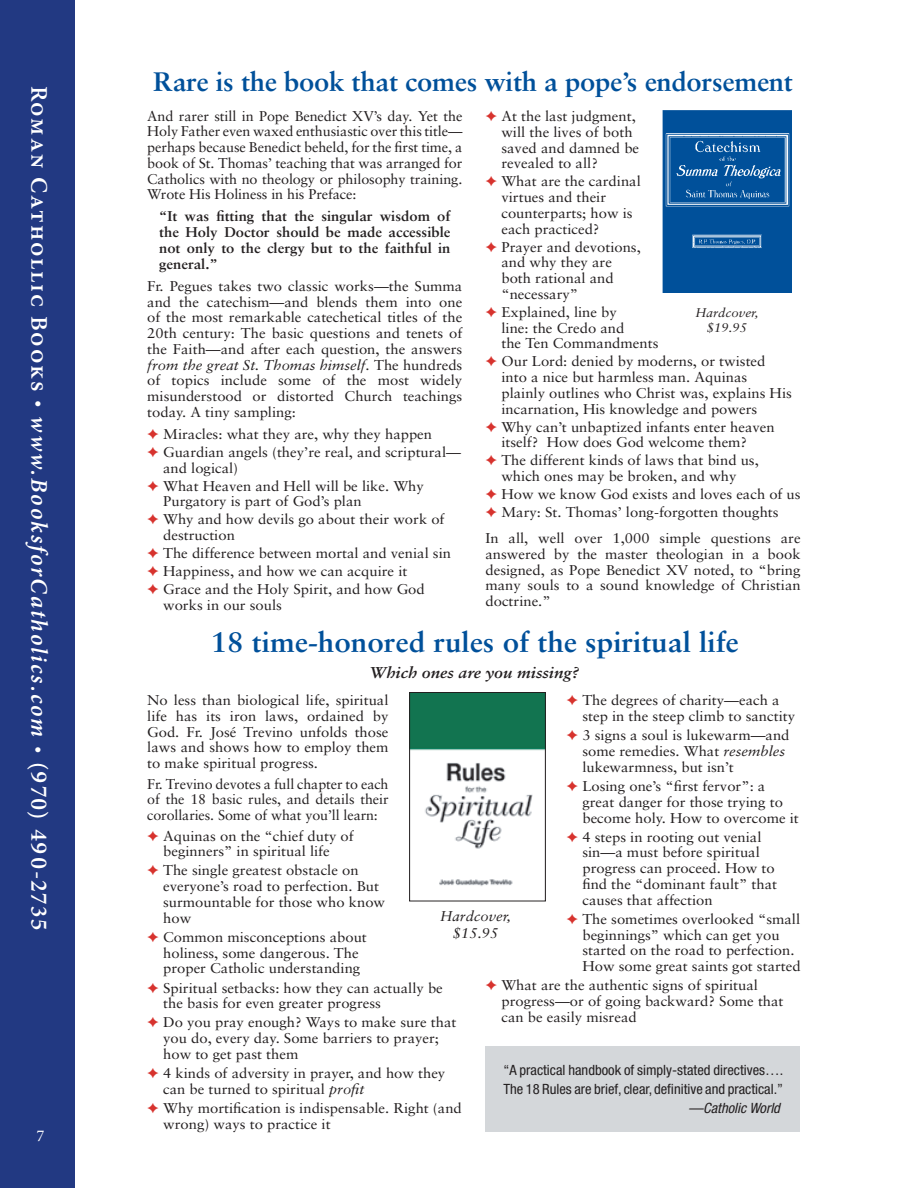
<style>
.page{position:relative;width:918px;height:1188px;background:#fff}
.page>*{position:absolute;margin:0;border:0;box-sizing:border-box;transform-origin:0 0}
.t1{font:700 28.35px "Sabon";color:#00509a;scale:1.05 1}
.t2{font:700 26.85px "Sabon";letter-spacing:-.01em;color:#00509a}
.t3{font:600 23.85px "Minion Pro";letter-spacing:.075em;color:#fff}
.t4{font:16.5px "Minion Pro";color:#fff}
.t5{font:italic 700 15.75px "Sabon";color:#231f20;scale:1.05 1}
.t6{font:14.1px/15.8px "Sabon";color:#231f20;scale:1.05 1}
.t7{font:14.1px/15.8px "Sabon";color:#231f20;text-align:justify}
.t8{font:700 14.1px/15.8px "Sabon";color:#231f20;text-align:justify;scale:1.05 1}
.t9{font:condensed 14.1px/18.9px "Helvetica Neue";color:#231f20}
.t10{font:italic 14.1px/17px "Sabon";color:#231f20;text-align:center;scale:1.05 1}
.t11{font:italic condensed 14.1px "Helvetica Neue";color:#231f20}
.t12{font:italic 12.6px/15.1px "Sabon";color:#231f20;text-align:center;scale:1.05 1}
.s1{font-size:18.9px}
.s2{font-style:italic}
.s3{color:#d7332e}
</style>
<div class="page">
<img style="left:663px;top:111px;width:129px;height:182px">
<div style="left:486px;top:1046px;width:314px;height:86px;background:#d4d7da"></div>
<img style="left:411px;top:694px;width:133px;height:192px">
<div style="left:409px;top:692px;width:137px;height:209px;border:1px solid #231f20"></div>
<div style="left:0;top:0;width:74px;height:1188px;background:#223982"></div>
<h3 class="t3" style="left:54px;top:86px;width:846px;rotate:90deg">Roman Cathollic Books <span class="s1">•</span> <span class="s2">www.BooksforCatholics.com</span> <span class="s1">•</span> (970) 490-2735</h3>
<p class="t4" style="left:37px;top:1129px;width:9px">7</p>
<h2 class="t2" style="left:153px;top:70px;width:641px">Rare is the book that comes with a pope’s endorsement</h2>
<p class="t7" style="left:147px;top:109px;width:317px">And rarer still in Pope Benedict XV’s day. Yet the Holy Father even waxed enthusiastic over this title— perhaps because Benedict beheld, for the first time, a book of St. Thomas’ teaching that was arranged for Catholics with no theology or philosophy training.<br>Wrote His Holiness in his Preface:</p>
<p class="t8" style="left:159px;top:210px;width:279px">“It was fitting that the singular wisdom of the Holy Doctor should be made accessible not only to the clergy but to the faithful in general.”</p>
<p class="t6" style="left:147px;top:279px;width:302px;text-align:justify">Fr. Pegues takes two classic works—the Summa and the catechism—and blends them into one of the most remarkable catechetical titles of the 20th century: The basic questions and tenets of the Faith—and after each question, the answers <span class="s2">from the great St. Thomas himself.</span> The hundreds of topics include some of the most widely misunderstood or distorted Church teachings today. A tiny sampling:</p>
<p class="t6" style="left:147px;top:426px;width:300px;line-height:18px"><span class="s3">✦</span> Miracles: what they are, why they happen<br><span class="s3">✦</span> Guardian angels (they’re real, and scriptural—</p>
<p class="t6" style="left:147px;top:460px;width:265px;line-height:18px;text-indent:16px">and logical)<br><span class="s3">✦</span> What Heaven and Hell will be like. Why</p>
<p class="t6" style="left:147px;top:494px;width:285px;line-height:18px;text-indent:16px">Purgatory is part of God’s plan<br><span class="s3">✦</span> Why and how devils go about their work of</p>
<p class="t6" style="left:147px;top:527px;width:291px;line-height:18px;text-indent:16px">destruction<br><span class="s3">✦</span> The difference between mortal and venial sin <span class="s3">✦</span> Happiness, and how we can acquire it<br><span class="s3">✦</span> Grace and the Holy Spirit, and how God</p>
<p class="t6" style="left:163px;top:598px;width:115px">works in our souls</p>
<p class="t6" style="left:501px;top:110px;width:133px;text-indent:-16px"><span class="s3">✦</span> At the last judgment, will the lives of both saved and damned be revealed to all?</p>
<p class="t6" style="left:501px;top:175px;width:134px;text-indent:-16px"><span class="s3">✦</span> What are the cardinal virtues and their counterparts; how is each practiced?</p>
<p class="t6" style="left:501px;top:240px;width:134px;text-indent:-16px"><span class="s3">✦</span> Prayer and devotions, and why they are both rational and “necessary”</p>
<p class="t6" style="left:501px;top:305px;width:151px;text-indent:-16px"><span class="s3">✦</span> Explained, line by<br>line: the Credo and<br>the Ten Commandments</p>
<p class="t6" style="left:501px;top:355px;width:278px;text-indent:-16px"><span class="s3">✦</span> Our Lord: denied by moderns, or twisted into a nice but harmless man. Aquinas plainly outlines who Christ was, explains His incarnation, His knowledge and powers</p>
<p class="t6" style="left:501px;top:420px;width:262px;text-indent:-16px"><span class="s3">✦</span> Why can’t unbaptized infants enter heaven itself? How does God welcome them?</p>
<p class="t6" style="left:486px;top:454px;width:262px;text-align:center"><span class="s3">✦</span> The different kinds of laws that bind us, which ones may be broken, and why</p>
<p class="t6" style="left:486px;top:486px;width:302px;line-height:18px"><span class="s3">✦</span> How we know God exists and loves each of us <span class="s3">✦</span> Mary: St. Thomas’ long-forgotten thoughts</p>
<p class="t6" style="left:486px;top:532px;width:302px;text-align:justify">In all, well over 1,000 simple questions are answered by the master theologian in a book designed, as Pope Benedict XV noted, to “bring many souls to a sound knowledge of Christian doctrine.”</p>
<p class="t12" style="left:695px;top:306px;width:62px">Hardcover, $19.95</p>
<h1 class="t1" style="left:211px;top:631px;width:504px">18 time-honored rules of the spiritual life</h1>
<p class="t5" style="left:370px;top:666px;width:201px">Which ones are you missing?</p>
<p class="t6" style="left:147px;top:694px;width:231px;text-align:justify">No less than biological life, spiritual life has its iron laws, ordained by God. Fr. José Trevino unfolds those laws and shows how to employ them to make spiritual progress.</p>
<p class="t7" style="left:147px;top:777px;width:243px">Fr. Trevino devotes a full chapter to each of the 18 basic rules, and details their corollaries. Some of what you’ll learn:</p>
<p class="t6" style="left:147px;top:829px;width:198px;text-align:center"><span class="s3">✦</span> Aquinas on the “chief duty of beginners” in spiritual life</p>
<p class="t6" style="left:163px;top:864px;width:213px;text-indent:-16px"><span class="s3">✦</span> The single greatest obstacle on everyone’s road to perfection. But surmountable for those who know how</p>
<p class="t6" style="left:163px;top:930px;width:196px;text-indent:-16px"><span class="s3">✦</span> Common misconceptions about holiness, some dangerous. The proper Catholic understanding</p>
<p class="t6" style="left:163px;top:981px;width:268px;text-indent:-16px"><span class="s3">✦</span> Spiritual setbacks: how they can actually be the basis for even greater progress</p>
<p class="t6" style="left:163px;top:1016px;width:281px;text-indent:-16px"><span class="s3">✦</span> Do you pray enough? Ways to make sure that you do, every day. Some barriers to prayer; how to get past them</p>
<p class="t6" style="left:163px;top:1066px;width:270px;text-indent:-16px"><span class="s3">✦</span> 4 kinds of adversity in prayer, and how they can be turned to spiritual <span class="s2">profit</span></p>
<p class="t6" style="left:163px;top:1101px;width:286px;text-indent:-16px"><span class="s3">✦</span> Why mortification is indispensable. Right (and wrong) ways to practice it</p>
<p class="t6" style="left:582px;top:694px;width:204px;text-indent:-16px"><span class="s3">✦</span> The degrees of charity—each a step in the steep climb to sanctity</p>
<p class="t6" style="left:582px;top:729px;width:199px;text-indent:-16px"><span class="s3">✦</span> 3 signs a soul is lukewarm—and some remedies. What <span class="s2">resembles </span>lukewarmness, but isn’t</p>
<p class="t6" style="left:582px;top:779px;width:208px;text-indent:-16px"><span class="s3">✦</span> Losing one’s “first fervor”: a great danger for those trying to become holy. How to overcome it</p>
<p class="t6" style="left:582px;top:830px;width:187px;text-indent:-16px"><span class="s3">✦</span> 4 steps in rooting out venial sin—a must before spiritual progress can proceed. How to find the “dominant fault” that causes that affection</p>
<p class="t6" style="left:582px;top:912px;width:209px;text-indent:-16px"><span class="s3">✦</span> The sometimes overlooked “small beginnings” which can get you started on the road to perfection.<br>How some great saints got started</p>
<p class="t6" style="left:501px;top:979px;width:270px;text-indent:-16px"><span class="s3">✦</span> What are the authentic signs of spiritual progress—or of going backward? Some that can be easily misread</p>
<p class="t9" style="left:503px;top:1062px;width:281px">“A practical handbook of simply-stated directives….<br>The 18 Rules are brief, clear, definitive and practical.”</p>
<p class="t11" style="left:689px;top:1103px;width:93px">—Catholic World</p>
<p class="t10" style="left:440px;top:908px;width:69px">Hardcover, $15.95</p>
</div>
